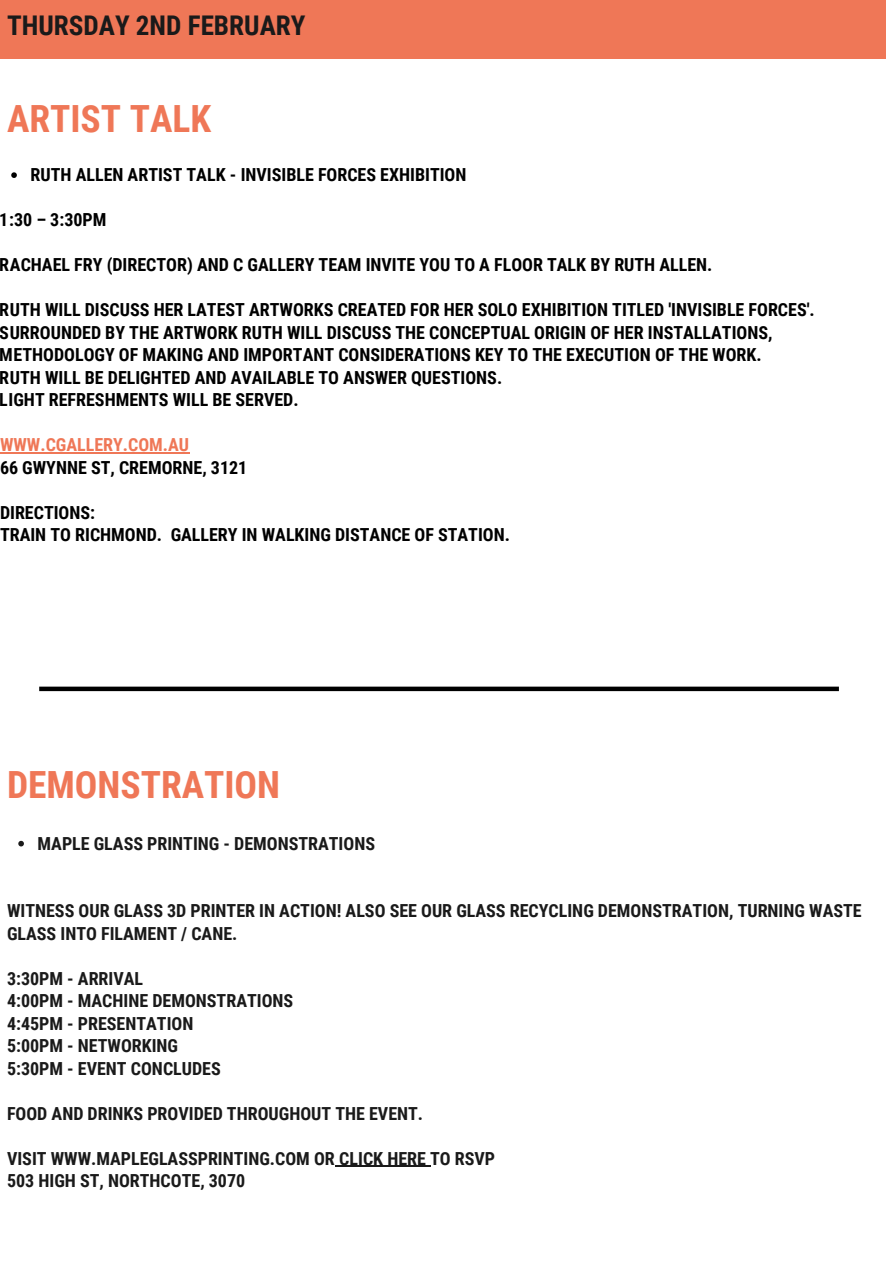
<style>
.page{position:relative;width:893px;height:1264px;background:#fff}
.page>*{position:absolute;margin:0;border:0;box-sizing:border-box;transform-origin:0 0}
.t1{font:700 37.5px "Roboto Condensed";color:#ef7757}
.t2{font:700 27.15px "Roboto Condensed";color:#1a1a1a}
.t3{font:700 18px/22.5px "Roboto Condensed";color:#000}
.t4{font:700 18px/22.5px "Roboto Condensed";color:#1a1a1a}
.t5{font:700 18px "Roboto Condensed";color:#ef7757}
</style>
<div class="page">
<div style="left:0;top:0;width:885px;height:58px;background:#ef7757"></div>
<div style="left:39px;top:686px;width:799px;height:5px;background:#000"></div>
<svg style="left:11px;top:172px;width:6px;height:6px"></svg>
<hr style="left:0;top:452px;width:189px;height:1px;background:#ef7757">
<svg style="left:18px;top:840px;width:6px;height:6px"></svg>
<hr style="left:335px;top:1165px;width:95px;height:1px;background:#1a1a1a">
<h2 class="t2" style="left:7px;top:10px;width:300px">THURSDAY 2ND FEBRUARY</h2>
<h1 class="t1" style="left:7px;top:97px;width:205px">ARTIST TALK</h1>
<p class="t3" style="left:31px;top:164px;width:437px">RUTH ALLEN ARTIST TALK - INVISIBLE FORCES EXHIBITION</p>
<p class="t3" style="left:0;top:209px;width:108px">1:30 – 3:30PM</p>
<p class="t3" style="left:0;top:254px;width:714px">RACHAEL FRY (DIRECTOR) AND C GALLERY TEAM INVITE YOU TO A FLOOR TALK BY RUTH ALLEN.</p>
<p class="t3" style="left:0;top:299px;width:816px">RUTH WILL DISCUSS HER LATEST ARTWORKS CREATED FOR HER SOLO EXHIBITION TITLED 'INVISIBLE FORCES'.<br>SURROUNDED BY THE ARTWORK RUTH WILL DISCUSS THE CONCEPTUAL ORIGIN OF HER INSTALLATIONS, METHODOLOGY OF MAKING AND IMPORTANT CONSIDERATIONS KEY TO THE EXECUTION OF THE WORK.<br>RUTH WILL BE DELIGHTED AND AVAILABLE TO ANSWER QUESTIONS.<br>LIGHT REFRESHMENTS WILL BE SERVED.</p>
<p class="t5" style="left:0;top:434px;width:191px">WWW.CGALLERY.COM.AU</p>
<p class="t3" style="left:0;top:456px;width:249px">66 GWYNNE ST, CREMORNE, 3121</p>
<p class="t3" style="left:0;top:501px;width:511px">DIRECTIONS:<br>TRAIN TO RICHMOND. GALLERY IN WALKING DISTANCE OF STATION.</p>
<h1 class="t1" style="left:7px;top:763px;width:274px">DEMONSTRATION</h1>
<p class="t4" style="left:38px;top:832px;width:339px">MAPLE GLASS PRINTING - DEMONSTRATIONS</p>
<p class="t4" style="left:7px;top:899px;width:856px">WITNESS OUR GLASS 3D PRINTER IN ACTION! ALSO SEE OUR GLASS RECYCLING DEMONSTRATION, TURNING WASTE<br>GLASS INTO FILAMENT / CANE.</p>
<p class="t4" style="left:7px;top:967px;width:288px">3:30PM - ARRIVAL<br>4:00PM - MACHINE DEMONSTRATIONS<br>4:45PM - PRESENTATION<br>5:00PM - NETWORKING<br>5:30PM - EVENT CONCLUDES</p>
<p class="t4" style="left:7px;top:1102px;width:417px">FOOD AND DRINKS PROVIDED THROUGHOUT THE EVENT.</p>
<p class="t4" style="left:7px;top:1147px;width:489px">VISIT WWW.MAPLEGLASSPRINTING.COM OR CLICK HERE TO RSVP<br>503 HIGH ST, NORTHCOTE, 3070</p>
</div>
